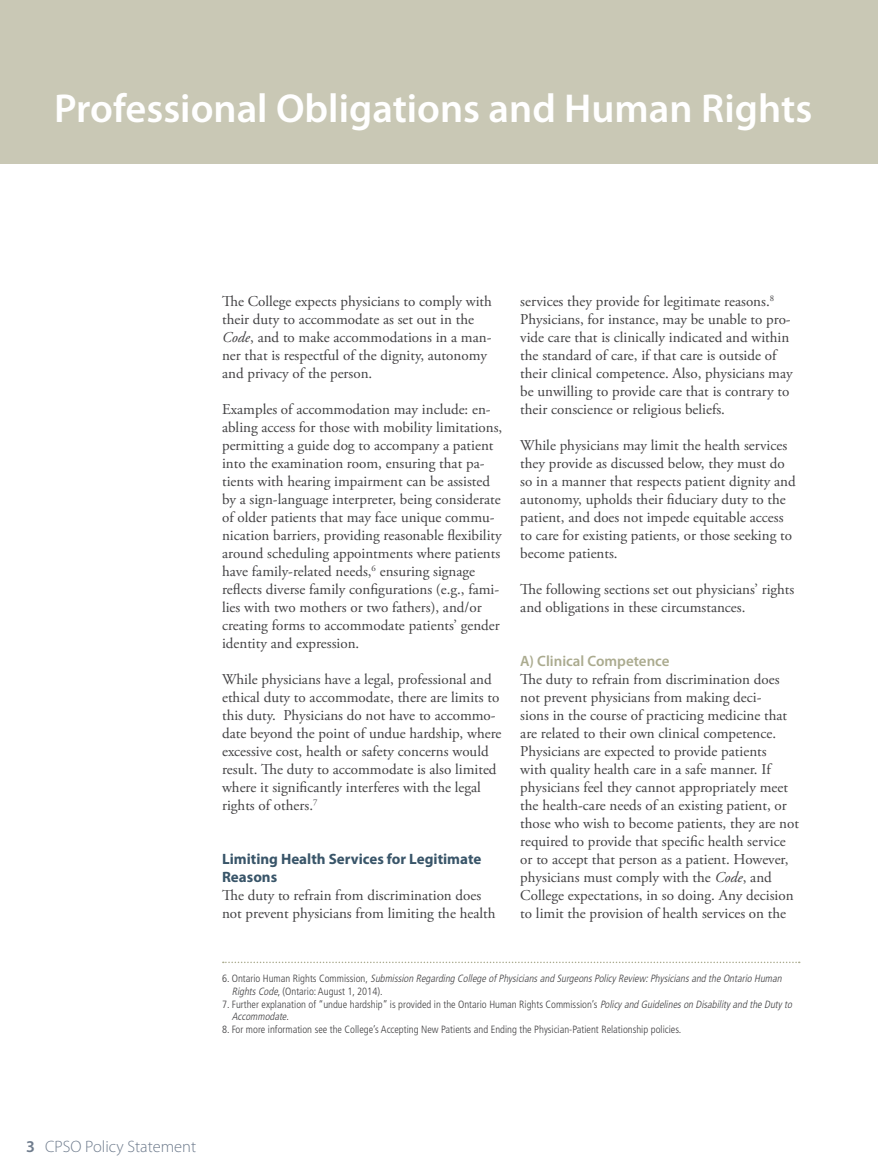
<style>
.page{position:relative;width:878px;height:1175px;background:#fff}
.page>*{position:absolute;margin:0;border:0;box-sizing:border-box;transform-origin:0 0}
.t1{font:600 40.5px "Myriad Pro";color:#fff}
.t2{font:300 16.5px "Myriad Pro";color:#6f7c8d}
.t3{font:15px/18px "Adobe Garamond Pro";color:#414042}
.t4{font:700 15px/18px "Myriad Pro";color:#395569}
.t5{font:600 15px "Myriad Pro";color:#abab8f}
.t6{font:300 condensed 10.5px/12.6px "Frutiger";color:#414042}
.t7{font:italic 300 condensed 10.5px/12.6px "Frutiger";color:#414042}
.s1{font-style:italic}
.s2{font-style:normal}
.s3{font-weight:600}
</style>
<div class="page">
<div style="left:0;top:0;width:878px;height:163px;background:#c9c8b5"></div>
<svg style="left:223px;top:961px;width:576px;height:2px"></svg>
<h1 class="t1" style="left:54px;top:83px;width:759px">Professional Obligations and Human Rights</h1>
<p class="t3" style="left:222px;top:293px;width:271px">The College expects physicians to comply with their duty to accommodate as set out in the <span class="s1">Code</span>, and to make accommodations in a man&shy;ner that is respectful of the dignity, autonomy and privacy of the person.</p>
<p class="t3" style="left:222px;top:401px;width:282px">Examples of accommodation may include: en&shy;abling access for those with mobility limitations, permitting a guide dog to accompany a patient into the examination room, ensuring that pa&shy;tients with hearing impairment can be assisted by a sign-language interpreter, being considerate of older patients that may face unique commu&shy;nication barriers, providing reasonable flexibility around scheduling appointments where patients have family-related needs,<sup>6</sup> ensuring signage reflects diverse family configurations (e.g., fami&shy;lies with two mothers or two fathers), and/or creating forms to accommodate patients’ gender identity and expression.</p>
<p class="t3" style="left:222px;top:671px;width:281px">While physicians have a legal, professional and ethical duty to accommodate, there are limits to this duty. Physicians do not have to accommo&shy;date beyond the point of undue hardship, where excessive cost, health or safety concerns would result. The duty to accommodate is also limited where it significantly interferes with the legal rights of others.<sup>7</sup></p>
<p class="t4" style="left:222px;top:849px;width:261px">Limiting Health Services for Legitimate<br>Reasons</p>
<p class="t3" style="left:222px;top:887px;width:275px">The duty to refrain from discrimination does not prevent physicians from limiting the health</p>
<p class="t3" style="left:520px;top:293px;width:274px">services they provide for legitimate reasons.<sup>8<br></sup>Physicians, for instance, may be unable to pro&shy;vide care that is clinically indicated and within the standard of care, if that care is outside of their clinical competence. Also, physicians may be unwilling to provide care that is contrary to their conscience or religious beliefs.</p>
<p class="t3" style="left:520px;top:437px;width:277px">While physicians may limit the health services they provide as discussed below, they must do so in a manner that respects patient dignity and autonomy, upholds their fiduciary duty to the patient, and does not impede equitable access to care for existing patients, or those seeking to become patients.</p>
<p class="t3" style="left:520px;top:581px;width:275px">The following sections set out physicians’ rights and obligations in these circumstances.</p>
<p class="t5" style="left:520px;top:651px;width:151px">A) Clinical Competence</p>
<p class="t3" style="left:520px;top:671px;width:280px">The duty to refrain from discrimination does not prevent physicians from making deci-<br>sions in the course of practicing medicine that are related to their own clinical competence.<br>Physicians are expected to provide patients<br>with quality health care in a safe manner. If physicians feel they cannot appropriately meet the health-care needs of an existing patient, or those who wish to become patients, they are not required to provide that specific health service or to accept that person as a patient. However, physicians must comply with the <span class="s1">Code</span>, and College expectations, in so doing. Any decision to limit the provision of health services on the</p>
<p class="t7" style="left:232px;top:972px;width:553px;text-indent:-10px"><span class="s2">6 . O n t a r i o H u m a n R i g h t s C o m m i s s i o n ,</span> Submission Regarding College ofPhysiciansand SurgeonsPolicyReview:Physiciansand the Ontario Human<br>RightsCode<span class="s2">, (Ontario: August 1, 2014).</span></p>
<p class="t6" style="left:232px;top:997px;width:564px;text-indent:-10px">7. Further explanation of “undue hardship” is provided in the Ontario Human Rights Commission’s <span class="s1">Policyand Guidelineson Disabilityand theDutyto<br>Accommodate</span>.</p>
<p class="t6" style="left:222px;top:1023px;width:460px">8. For more information see the College’s Accepting New Patients and Ending the Physician-Patient Relationship policies.</p>
<p class="t2" style="left:26px;top:1136px;width:171px"><span class="s3">3</span> CPSO Policy Statement</p>
</div>
